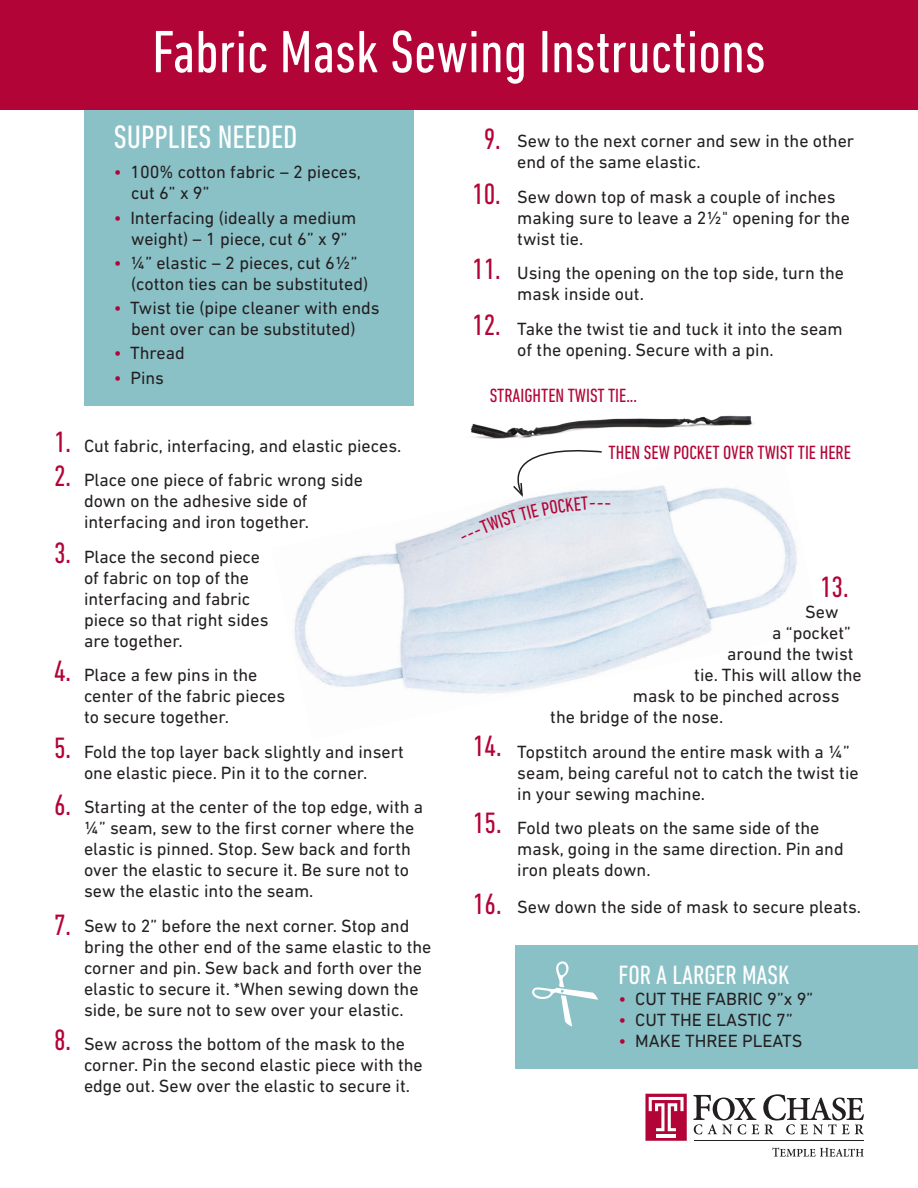
<style>
.page{position:relative;width:918px;height:1188px;background:#fff}
.page>*{position:absolute;margin:0;border:0;box-sizing:border-box;transform-origin:0 0}
.t1{font:condensed 60.75px "DIN Next LT Pro";color:#fff}
.t2{font:condensed 33px "DIN Next LT Pro";color:#fff}
.t3{font:condensed 30px "DIN Next LT Pro";color:#b30437}
.t4{font:condensed 27px "DIN Next LT Pro";color:#fff}
.t5{font:condensed 19.5px "DIN Next LT Pro";color:#b30437}
.t6{font:18px/21px "DIN Next LT Pro";color:#231f20}
.s1{color:#b30437}
</style>
<div class="page">
<div style="left:515px;top:945px;width:403px;height:123px;background:#8ac1c7"></div>
<div style="left:84px;top:109px;width:330px;height:297px;background:#8ac1c7"></div>
<div style="left:0;top:0;width:918px;height:110px;background:#b30437"></div>
<div style="left:645px;top:1094px;width:42px;height:47px;background:#b30437"></div>
<hr style="left:656px;top:1134px;width:20px;height:4px;background:#fff">
<svg style="left:649px;top:1097px;width:35px;height:34px"></svg>
<svg style="left:693px;top:1094px;width:171px;height:40px"></svg>
<svg style="left:772px;top:1148px;width:92px;height:9px"></svg>
<hr style="left:694px;top:1140px;width:170px;height:1px;background:#231f20">
<svg style="left:532px;top:961px;width:66px;height:66px"></svg>
<img style="left:294px;top:485px;width:503px;height:209px">
<img style="left:471px;top:415px;width:283px;height:24px">
<svg style="left:462px;top:450px;width:148px;height:89px"></svg>
<p class="t1" style="left:152px;top:17px;width:615px">Fabric Mask Sewing Instructions</p>
<p class="t2" style="left:114px;top:118px;width:185px">SUPPLIES NEEDED</p>
<p class="t6" style="left:131px;top:162px;width:232px;text-indent:-17px"><span class="s1">•</span> 100% cotton fabric – 2 pieces, cut 6” x 9”</p>
<p class="t6" style="left:114px;top:207px;width:244px;text-align:center"><span class="s1">•</span> Interfacing (ideally a medium weight) – 1 piece, cut 6” x 9”</p>
<p class="t6" style="left:131px;top:252px;width:239px;text-indent:-17px"><span class="s1">•</span> ¼” elastic – 2 pieces, cut 6½” (cotton ties can be substituted)</p>
<p class="t6" style="left:114px;top:297px;width:268px;text-align:center"><span class="s1">•</span> Twist tie (pipe cleaner with ends bent over can be substituted)</p>
<p class="t6" style="left:114px;top:343px;width:73px"><span class="s1">•</span> Thread</p>
<p class="t6" style="left:114px;top:367px;width:52px"><span class="s1">•</span> Pins</p>
<p class="t3" style="left:54px;top:425px;width:19px">1.</p>
<p class="t3" style="left:54px;top:459px;width:19px">2.</p>
<p class="t3" style="left:54px;top:536px;width:19px">3.</p>
<p class="t3" style="left:54px;top:654px;width:19px">4.</p>
<p class="t3" style="left:54px;top:731px;width:19px">5.</p>
<p class="t3" style="left:54px;top:788px;width:19px">6.</p>
<p class="t3" style="left:54px;top:908px;width:19px">7.</p>
<p class="t3" style="left:54px;top:1023px;width:19px">8.</p>
<p class="t6" style="left:84px;top:435px;width:319px">Cut fabric, interfacing, and elastic pieces.</p>
<p class="t6" style="left:84px;top:469px;width:280px">Place one piece of fabric wrong side down on the adhesive side of interfacing and iron together.</p>
<p class="t6" style="left:84px;top:546px;width:186px">Place the second piece of fabric on top of the interfacing and fabric piece so that right sides are together.</p>
<p class="t6" style="left:84px;top:664px;width:203px">Place a few pins in the center of the fabric pieces to secure together.</p>
<p class="t6" style="left:84px;top:741px;width:321px">Fold the top layer back slightly and insert one elastic piece. Pin it to the corner.</p>
<p class="t6" style="left:84px;top:796px;width:341px">Starting at the center of the top edge, with a ¼” seam, sew to the first corner where the elastic is pinned. Stop. Sew back and forth over the elastic to secure it. Be sure not to sew the elastic into the seam.</p>
<p class="t6" style="left:84px;top:915px;width:349px">Sew to 2” before the next corner. Stop and bring the other end of the same elastic to the corner and pin. Sew back and forth over the elastic to secure it. *When sewing down the side, be sure not to sew over your elastic.</p>
<p class="t6" style="left:84px;top:1033px;width:340px">Sew across the bottom of the mask to the corner. Pin the second elastic piece with the edge out. Sew over the elastic to secure it.</p>
<p class="t3" style="left:484px;top:121px;width:19px">9.</p>
<p class="t3" style="left:472px;top:177px;width:30px">10.</p>
<p class="t3" style="left:472px;top:252px;width:30px">11.</p>
<p class="t3" style="left:472px;top:307px;width:30px">12.</p>
<p class="t6" style="left:517px;top:131px;width:338px">Sew to the next corner and sew in the other end of the same elastic.</p>
<p class="t6" style="left:517px;top:186px;width:334px">Sew down top of mask a couple of inches making sure to leave a 2½" opening for the twist tie.</p>
<p class="t6" style="left:517px;top:263px;width:328px">Using the opening on the top side, turn the mask inside out.</p>
<p class="t6" style="left:517px;top:318px;width:327px">Take the twist tie and tuck it into the seam of the opening. Secure with a pin.</p>
<p class="t5" style="left:490px;top:385px;width:149px">STRAIGHTEN TWIST TIE...</p>
<p class="t5" style="left:609px;top:442px;width:244px">THEN SEW POCKET OVER TWIST TIE HERE</p>
<p class="t3" style="left:473px;top:729px;width:30px">14.</p>
<p class="t3" style="left:473px;top:806px;width:30px">15.</p>
<p class="t3" style="left:473px;top:887px;width:30px">16.</p>
<p class="t3" style="left:820px;top:570px;width:30px">13.</p>
<p class="t6" style="left:805px;top:602px;width:35px">Sew</p>
<p class="t6" style="left:772px;top:623px;width:80px">a “pocket”</p>
<p class="t6" style="left:727px;top:644px;width:128px">around the twist</p>
<p class="t6" style="left:694px;top:665px;width:169px">tie. This will allow the</p>
<p class="t6" style="left:633px;top:686px;width:208px">mask to be pinched across</p>
<p class="t6" style="left:550px;top:707px;width:174px">the bridge of the nose.</p>
<p class="t6" style="left:517px;top:741px;width:343px">Topstitch around the entire mask with a ¼” seam, being careful not to catch the twist tie in your sewing machine.</p>
<p class="t6" style="left:517px;top:818px;width:328px">Fold two pleats on the same side of the mask, going in the same direction. Pin and iron pleats down.</p>
<p class="t6" style="left:517px;top:896px;width:345px">Sew down the side of mask to secure pleats.</p>
<p class="t4" style="left:619px;top:959px;width:173px">FOR A LARGER MASK</p>
<p class="t6" style="left:619px;top:988px;width:196px"><span class="s1">•</span> CUT THE FABRIC 9”x 9”</p>
<p class="t6" style="left:619px;top:1009px;width:176px"><span class="s1">•</span> CUT THE ELASTIC 7”</p>
<p class="t6" style="left:619px;top:1030px;width:185px"><span class="s1">•</span> MAKE THREE PLEATS</p>
</div>
